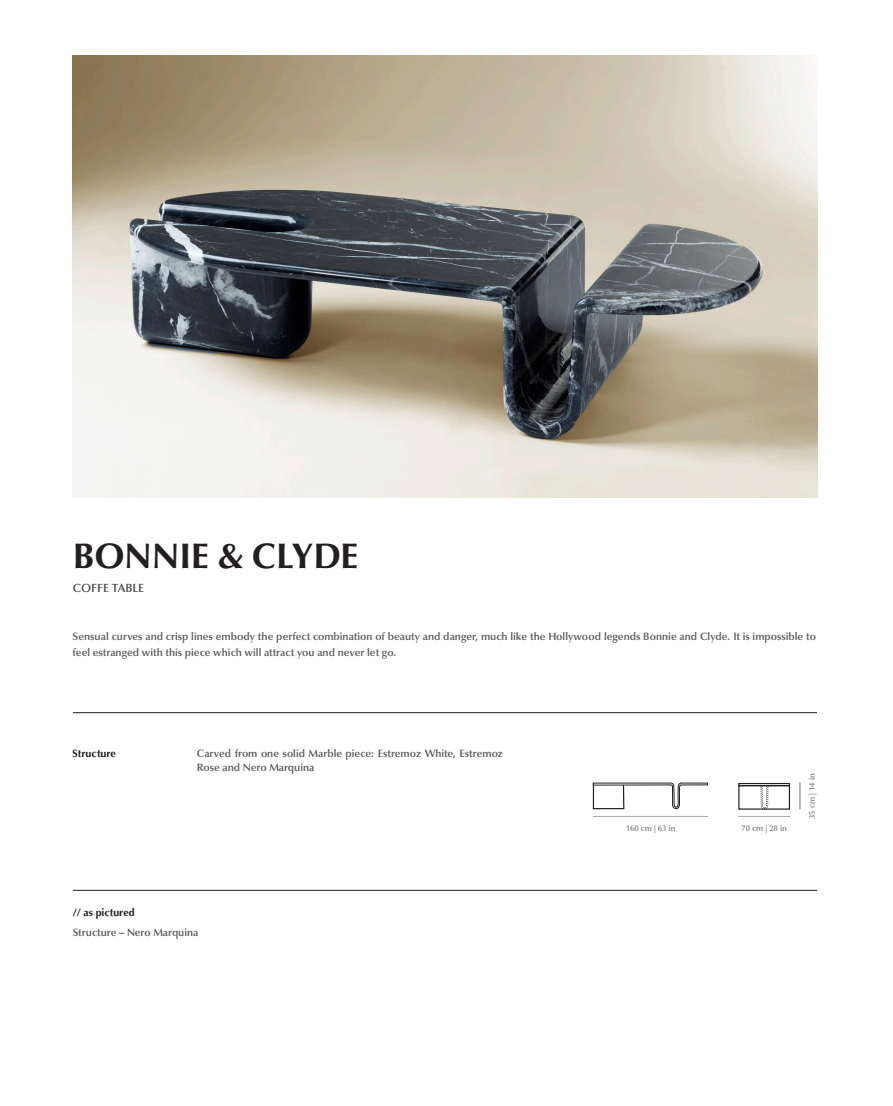
<style>
.page{position:relative;width:893px;height:1106px;background:#fff}
.page>*{position:absolute;margin:0;border:0;box-sizing:border-box;transform-origin:0 0}
.t1{font:700 45px "Bahij Jalal";color:#231f20}
.t2{font:15px "Bahij Jalal";color:#4b4c4d}
.t3{font:13.5px/16.5px "Bahij Jalal";color:#57585a}
.t4{font:700 13.5px "Bahij Jalal";color:#231f20}
.t5{font:10.5px "Bahij Jalal";color:#808285}
</style>
<div class="page">
<svg style="left:800px;top:782px;width:1px;height:27px"></svg>
<hr style="left:73px;top:712px;width:744px;height:1px;background:#231f20">
<hr style="left:73px;top:890px;width:744px;height:1px;background:#231f20">
<img style="left:73px;top:55px;width:744px;height:442px">
<hr style="left:593px;top:816px;width:115px;height:1px;background:#231f20">
<hr style="left:738px;top:816px;width:52px;height:1px;background:#231f20">
<svg style="left:592px;top:782px;width:116px;height:27px"></svg>
<div style="left:738px;top:783px;width:52px;height:3px;border:1px solid #231f20"></div>
<div style="left:738px;top:785px;width:52px;height:24px;border:1px solid #231f20"></div>
<svg style="left:760px;top:785px;width:9px;height:24px"></svg>
<p class="t1" style="left:73px;top:526px;width:287px">BONNIE &amp; CLYDE</p>
<p class="t2" style="left:73px;top:578px;width:73px">COFFE TABLE</p>
<p class="t3" style="left:73px;top:627px;width:745px">Sensual curves and crisp lines embody the perfect combination of beauty and danger, much like the Hollywood legends Bonnie and Clyde. It is impossible to feel estranged with this piece which will attract you and never let go.</p>
<p class="t4" style="left:73px;top:744px;width:45px">Structure</p>
<p class="t3" style="left:197px;top:745px;width:308px;line-height:13.5px">Carved from one solid Marble piece: Estremoz White, Estremoz<br>Rose and Nero Marquina</p>
<p class="t4" style="left:73px;top:904px;width:64px">// as pictured</p>
<p class="t3" style="left:73px;top:923px;width:127px">Structure – Nero Marquina</p>
<p class="t5" style="left:626px;top:821px;width:51px">160 cm | 63 in</p>
<p class="t5" style="left:741px;top:821px;width:47px">70 cm | 28 in</p>
<p class="t5" style="left:805px;top:819px;width:47px;rotate:-90deg">35 cm | 14 in</p>
</div>
